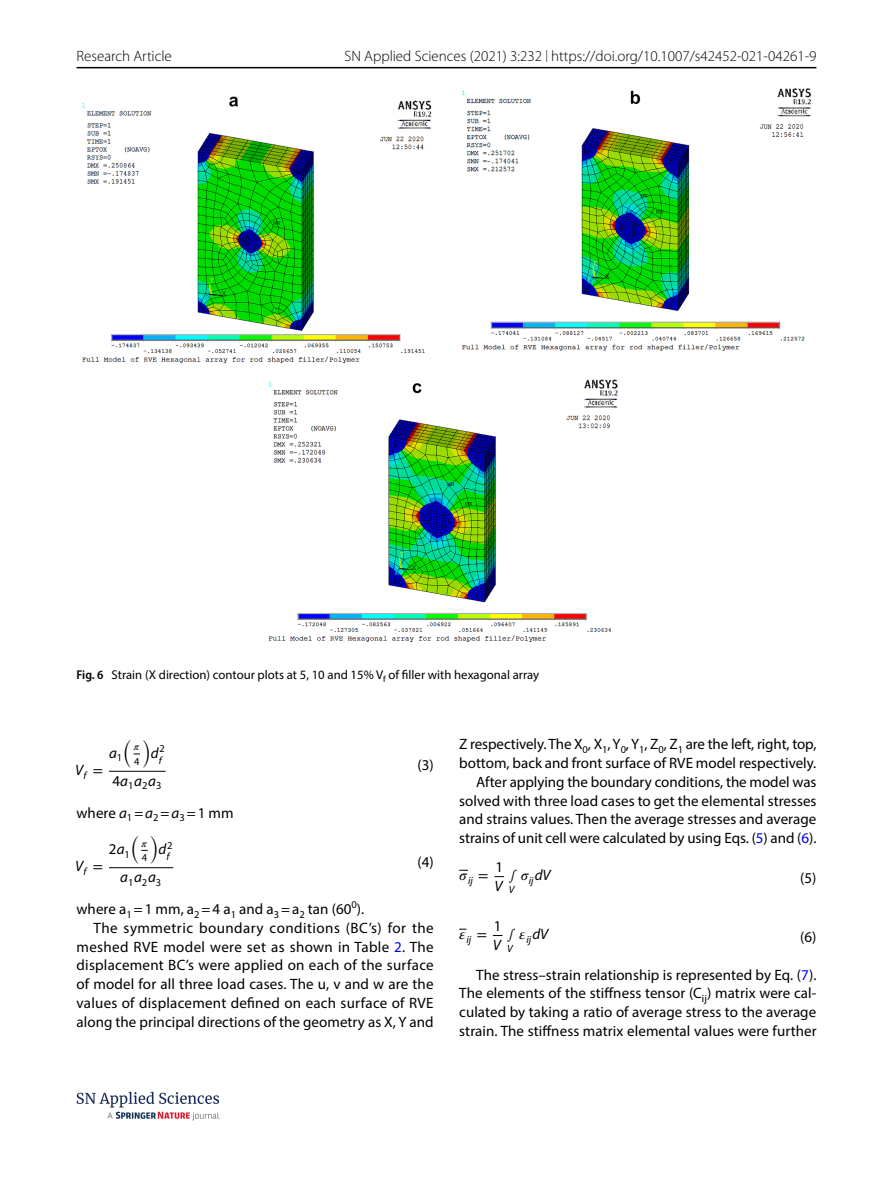
<style>
.page{position:relative;width:893px;height:1187px;background:#fff}
.page>*{position:absolute;margin:0;border:0;box-sizing:border-box;transform-origin:0 0}
.t1{font:15px/18.8px "Myriad Pro";letter-spacing:.005em;color:#000;text-align:right}
.t2{font:300 15px "Myriad Pro";color:#000}
.t3{font:15px "Myriad Pro";letter-spacing:.03em;color:#000}
.t4{font:15px "Myriad Pro";letter-spacing:.025em;color:#000}
.t5{font:15px "Myriad Pro It 6";color:#000}
.t6{font:15px "Myriad Pro It 7";color:#000}
.t7{font:15px "Myriad Pro Regular 4";color:#000}
.t8{font:15px "STIX Math Extensions Regular 4";color:#000}
.t9{font:15px "STIX Math Extensions Regular 3";color:#000}
.t10{font:15px "STIX Math Calligraphy";color:#000}
.t11{font:15px "Myriad Pro Regular 5";color:#000}
.t12{font:15px "Myriad Pro It 4";color:#000}
.t13{font:15px "Myriad Pro Regular 6";color:#000}
.t14{font:15px "Myriad Pro It 5";color:#000}
.t15{font:12.75px "Myriad Pro";color:#000}
.t16{font:10.5px "Myriad Pro It 4";color:#000}
.t17{font:10.5px "Myriad Pro It 5";color:#000}
.t18{font:10.5px "STIX Math Italic 8";color:#000}
.t19{font:10.5px "Myriad Pro Regular 7";color:#000}
.t20{font:10.5px "Myriad Pro It 6";color:#000}
.t21{font:10.5px "STIX Math Italic 5";color:#000}
.t22{font:10.5px "Myriad Pro Regular 4";color:#000}
.t23{font:10.5px "Myriad Pro It 7";color:#000}
.s1{font-size:12px}
.s2{font-weight:600;font-stretch:semi-condensed}
.s3{font-family:"Myriad Pro Regular 7"}
.s4{font-family:"STIX Math Regular 5"}
.s5{font-family:"Myriad Pro It 2"}
.s6{font-family:"Myriad Pro It 7"}
.s7{font-family:"STIX Math Regular 6"}
.s8{color:#00f}
</style>
<div class="page">
<hr style="left:77px;top:67px;width:739px;height:1px;background:#000">
<img style="left:77px;top:1091px;width:143px;height:29px">
<hr style="left:109px;top:770px;width:57px;height:1px;background:#000">
<hr style="left:109px;top:867px;width:64px;height:1px;background:#000">
<img style="left:82px;top:88px;width:729px;height:554px">
<p class="t2" style="left:77px;top:47px;width:97px">Research Article</p>
<p class="t2" style="left:344px;top:47px;width:473px">SN Applied Sciences (2021) 3:232 <span class="s1">|</span> https://doi.org/10.1007/s42452-021-04261-9</p>
<p class="t15" style="left:77px;top:666px;width:464px"><span class="s2">Fig. 6</span> Strain (X direction) contour plots at 5, 10 and 15% V<sub>f</sub> of filler with hexagonal array</p>
<p class="t5" style="left:109px;top:746px;width:15px">a<sub>1</sub></p>
<p class="t8" style="left:123px;top:727px;width:10px">(</p>
<p class="t18" style="left:134px;top:740px;width:7px">𝜋</p>
<p class="t8" style="left:142px;top:727px;width:11px">)</p>
<p class="t5" style="left:151px;top:746px;width:15px">d<sup>2</sup></p>
<p class="t20" style="left:159px;top:756px;width:4px">f</p>
<p class="t5" style="left:112px;top:774px;width:50px"><span class="s3">4</span>a<sub>1</sub>a<sub>2</sub>a<sub>3</sub></p>
<p class="t19" style="left:134px;top:755px;width:7px">4</p>
<p class="t5" style="left:75px;top:764px;width:29px">V<sub>f</sub> <span class="s4">=</span></p>
<p class="t1" style="left:77px;top:803px;width:159px">where <span class="s5">a</span><sub>1</sub> =<span class="s5">a</span><sub>2</sub> =<span class="s5">a</span><sub>3</sub> =1 mm</p>
<p class="t7" style="left:109px;top:840px;width:22px">2<span class="s6">a</span><sub>1</sub></p>
<p class="t9" style="left:131px;top:823px;width:10px">(</p>
<p class="t21" style="left:141px;top:837px;width:7px">𝜋</p>
<p class="t9" style="left:149px;top:823px;width:11px">)</p>
<p class="t6" style="left:159px;top:843px;width:15px">d<sup>2</sup></p>
<p class="t23" style="left:166px;top:852px;width:4px">f</p>
<p class="t22" style="left:142px;top:851px;width:7px">4</p>
<p class="t6" style="left:75px;top:860px;width:29px">V<sub>f</sub> <span class="s7">=</span></p>
<p class="t6" style="left:120px;top:871px;width:43px">a<sub>1</sub>a<sub>2</sub>a<sub>3</sub></p>
<p class="t1" style="left:417px;top:755px;width:18px">(3)</p>
<p class="t1" style="left:417px;top:852px;width:18px">(4)</p>
<p class="t1" style="left:77px;top:899px;width:289px">where a<sub>1</sub> =1 mm, a<sub>2</sub> =4 a<sub>1</sub> and a<sub>3</sub> =a<sub>2</sub> tan (60<sup>0</sup>).</p>
<p class="t3" style="left:94px;top:918px;width:342px">The symmetric boundary conditions (BC’s) for the</p>
<p class="t4" style="left:77px;top:937px;width:359px">meshed RVE model were set as shown in Table <span class="s8">2</span>. The</p>
<p class="t1" style="left:77px;top:955px;width:359px">displacement BC’s were applied on each of the surface</p>
<p class="t1" style="left:77px;top:974px;width:358px">of model for all three load cases. The u, v and w are the</p>
<p class="t1" style="left:77px;top:993px;width:359px">values of displacement defined on each surface of RVE</p>
<p class="t1" style="left:77px;top:1011px;width:359px">along the principal directions of the geometry as X, Y and</p>
<p class="t1" style="left:459px;top:734px;width:359px">Z respectively. The X<sub>0</sub>, X<sub>1</sub>, Y<sub>0</sub>, Y<sub>1</sub>, Z<sub>0</sub>, Z<sub>1</sub> are the left, right, top, bottom, back and front surface of RVE model respectively.<br>After applying the boundary conditions, the model was solved with three load cases to get the elemental stresses and strains values. Then the average stresses and average strains of unit cell were calculated by using Eqs. (<span class="s8">5</span>) and (<span class="s8">6</span>).</p>
<p class="t11" style="left:495px;top:857px;width:9px">1</p>
<p class="t12" style="left:494px;top:880px;width:10px">V</p>
<p class="t16" style="left:521px;top:876px;width:32px"><sup>𝜎</sup>ij<sup>dV</sup></p>
<p class="t10" style="left:508px;top:870px;width:9px">∫</p>
<p class="t16" style="left:509px;top:885px;width:7px">V</p>
<p class="t16" style="left:459px;top:876px;width:31px"><sup>𝜎</sup>ij <sup>=</sup></p>
<p class="t1" style="left:800px;top:868px;width:18px">(5)</p>
<p class="t13" style="left:494px;top:916px;width:9px">1</p>
<p class="t14" style="left:493px;top:938px;width:10px">V</p>
<p class="t17" style="left:519px;top:935px;width:31px"><sup>𝜀</sup>ij<sup>dV</sup></p>
<p class="t10" style="left:507px;top:928px;width:9px">∫</p>
<p class="t17" style="left:507px;top:943px;width:7px">V</p>
<p class="t17" style="left:459px;top:935px;width:29px"><sup>𝜀</sup>ij <sup>=</sup></p>
<p class="t1" style="left:800px;top:927px;width:18px">(6)</p>
<p class="t1" style="left:459px;top:965px;width:359px;text-align:justify;text-indent:17px">The stress–strain relationship is represented by Eq. (<span class="s8">7</span>).<br>The elements of the stiffness tensor (C<sub>ij</sub>) matrix were cal&shy;culated by taking a ratio of average stress to the average strain. The stiffness matrix elemental values were further</p>
</div>
